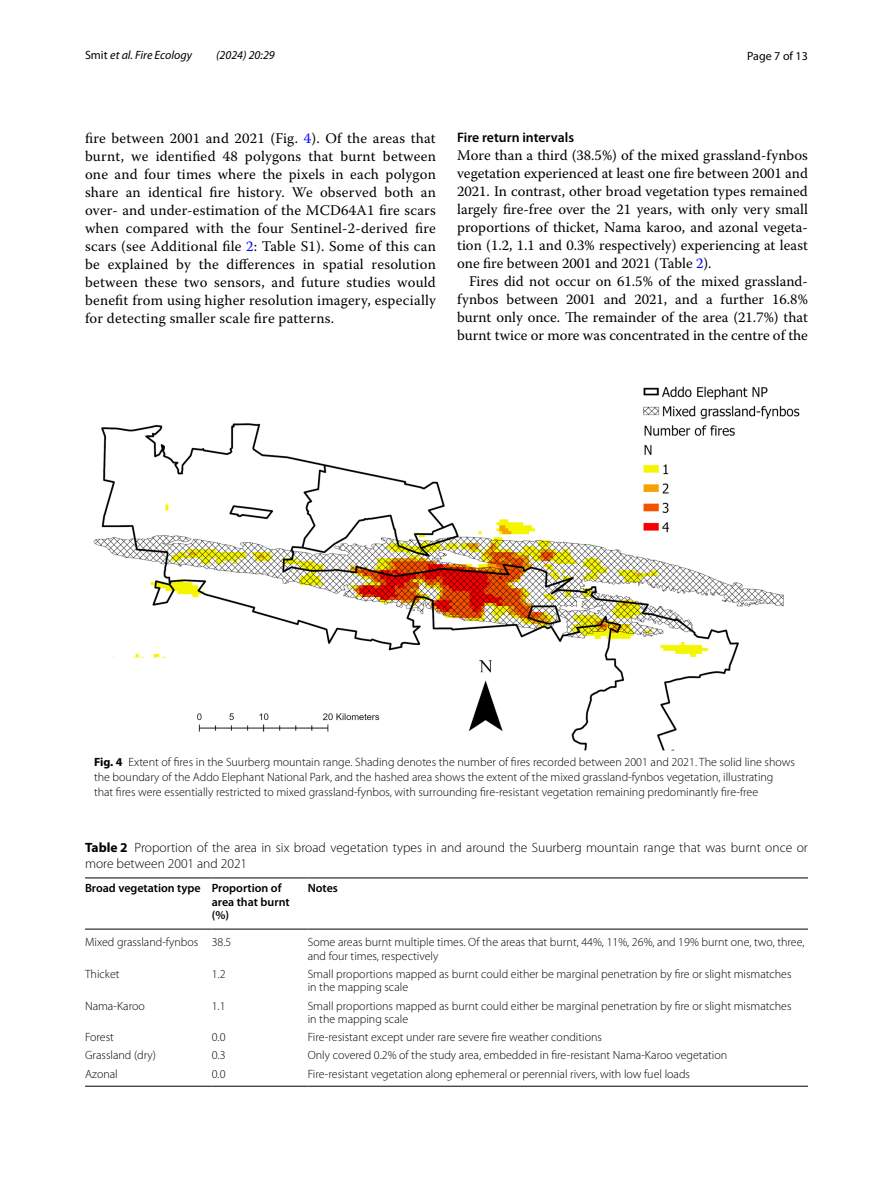
<style>
.page{position:relative;width:893px;height:1187px;background:#fff}
.page>*{position:absolute;margin:0;border:0;box-sizing:border-box;transform-origin:0 0}
.t1{font:14.7px/18px "Warnock Pro";color:#000;text-align:justify}
.t2{font:600 13.8px "Myriad Pro";color:#000}
.t3{font:300 13.5px/16.5px "Myriad Pro";color:#000}
.t4{font:300 12px/13.5px "Myriad Pro";color:#000}
.t5{font:600 12px/13.5px "Myriad Pro";color:#000}
.t6{font:italic 12px "Myriad Pro";color:#000}
.t7{font:12px "Myriad Pro";color:#000}
.s1{font-style:normal}
.s2{color:#00f}
.s3{font-weight:700}
</style>
<div class="page">
<img style="left:93px;top:386px;width:707px;height:364px">
<hr style="left:85px;top:877px;width:127px;height:1px;background:#000">
<hr style="left:85px;top:928px;width:127px;height:1px;background:#000">
<hr style="left:212px;top:877px;width:96px;height:1px;background:#000">
<hr style="left:212px;top:928px;width:96px;height:1px;background:#000">
<hr style="left:308px;top:877px;width:500px;height:1px;background:#000">
<hr style="left:308px;top:928px;width:500px;height:1px;background:#000">
<hr style="left:85px;top:1085px;width:127px;height:1px;background:#000">
<hr style="left:212px;top:1085px;width:96px;height:1px;background:#000">
<hr style="left:308px;top:1085px;width:500px;height:1px;background:#000">
<p class="t6" style="left:85px;top:48px;width:109px"><span class="s1">Smit</span> et al. Fire Ecology</p>
<p class="t6" style="left:216px;top:48px;width:60px">(2024) 20:29</p>
<p class="t7" style="left:747px;top:48px;width:62px">Page 7 of 13</p>
<p class="t1" style="left:85px;top:128px;width:352px">fire between 2001 and 2021 (Fig. <span class="s2">4</span>). Of the areas that burnt, we identified 48 polygons that burnt between one and four times where the pixels in each polygon share an identical fire history. We observed both an over- and under-estimation of the MCD64A1 fire scars when compared with the four Sentinel-2-derived fire scars (see Additional file <span class="s2">2</span>: Table S1). Some of this can be explained by the differences in spatial resolution between these two sensors, and future studies would benefit from using higher resolution imagery, especially for detecting smaller scale fire patterns.</p>
<p class="t2" style="left:457px;top:129px;width:118px">Fire return intervals</p>
<p class="t1" style="left:457px;top:146px;width:352px">More than a third (38.5%) of the mixed grassland-fynbos vegetation experienced at least one fire between 2001 and 2021. In contrast, other broad vegetation types remained largely fire-free over the 21 years, with only very small proportions of thicket, Nama karoo, and azonal vegeta&shy;tion (1.2, 1.1 and 0.3% respectively) experiencing at least one fire between 2001 and 2021 (Table <span class="s2">2</span>).</p>
<p class="t1" style="left:457px;top:272px;width:352px;text-indent:12px">Fires did not occur on 61.5% of the mixed grassland&shy;fynbos between 2001 and 2021, and a further 16.8% burnt only once. The remainder of the area (21.7%) that burnt twice or more was concentrated in the centre of the</p>
<p class="t4" style="left:94px;top:754px;width:702px;line-height:15px"><span class="s3">Fig. 4</span> Extent of fires in the Suurberg mountain range. Shading denotes the number of fires recorded between 2001 and 2021. The solid line shows the boundary of the Addo Elephant National Park, and the hashed area shows the extent of the mixed grassland-fynbos vegetation, illustrating that fires were essentially restricted to mixed grassland-fynbos, with surrounding fire-resistant vegetation remaining predominantly fire-free</p>
<p class="t3" style="left:85px;top:838px;width:724px"><span class="s3">Table 2</span> Proportion of the area in six broad vegetation types in and around the Suurberg mountain range that was burnt once or more between 2001 and 2021</p>
<p class="t5" style="left:212px;top:881px;width:79px;text-indent:-127px">Broad vegetation type Proportion of area that burnt (%)</p>
<p class="t5" style="left:308px;top:881px;width:32px">Notes</p>
<p class="t4" style="left:85px;top:935px;width:148px">Mixed grassland-fynbos 38.5</p>
<p class="t4" style="left:308px;top:935px;width:498px">Some areas burnt multiple times. Of the areas that burnt, 44%, 11%, 26%, and 19% burnt one, two, three, and four times, respectively</p>
<p class="t4" style="left:85px;top:967px;width:36px">Thicket</p>
<p class="t4" style="left:212px;top:967px;width:15px">1.2</p>
<p class="t4" style="left:308px;top:967px;width:485px">Small proportions mapped as burnt could either be marginal penetration by fire or slight mismatches in the mapping scale</p>
<p class="t4" style="left:85px;top:998px;width:61px">Nama-Karoo</p>
<p class="t4" style="left:212px;top:998px;width:15px">1.1</p>
<p class="t4" style="left:308px;top:998px;width:485px">Small proportions mapped as burnt could either be marginal penetration by fire or slight mismatches in the mapping scale</p>
<p class="t4" style="left:85px;top:1030px;width:30px">Forest</p>
<p class="t4" style="left:212px;top:1030px;width:15px">0.0</p>
<p class="t4" style="left:308px;top:1030px;width:296px">Fire-resistant except under rare severe fire weather conditions</p>
<p class="t4" style="left:85px;top:1048px;width:73px">Grassland (dry)</p>
<p class="t4" style="left:212px;top:1048px;width:15px">0.3</p>
<p class="t4" style="left:308px;top:1048px;width:421px">Only covered 0.2% of the study area, embedded in fire-resistant Nama-Karoo vegetation</p>
<p class="t4" style="left:85px;top:1066px;width:34px">Azonal</p>
<p class="t4" style="left:212px;top:1066px;width:15px">0.0</p>
<p class="t4" style="left:308px;top:1066px;width:384px">Fire-resistant vegetation along ephemeral or perennial rivers, with low fuel loads</p>
</div>
